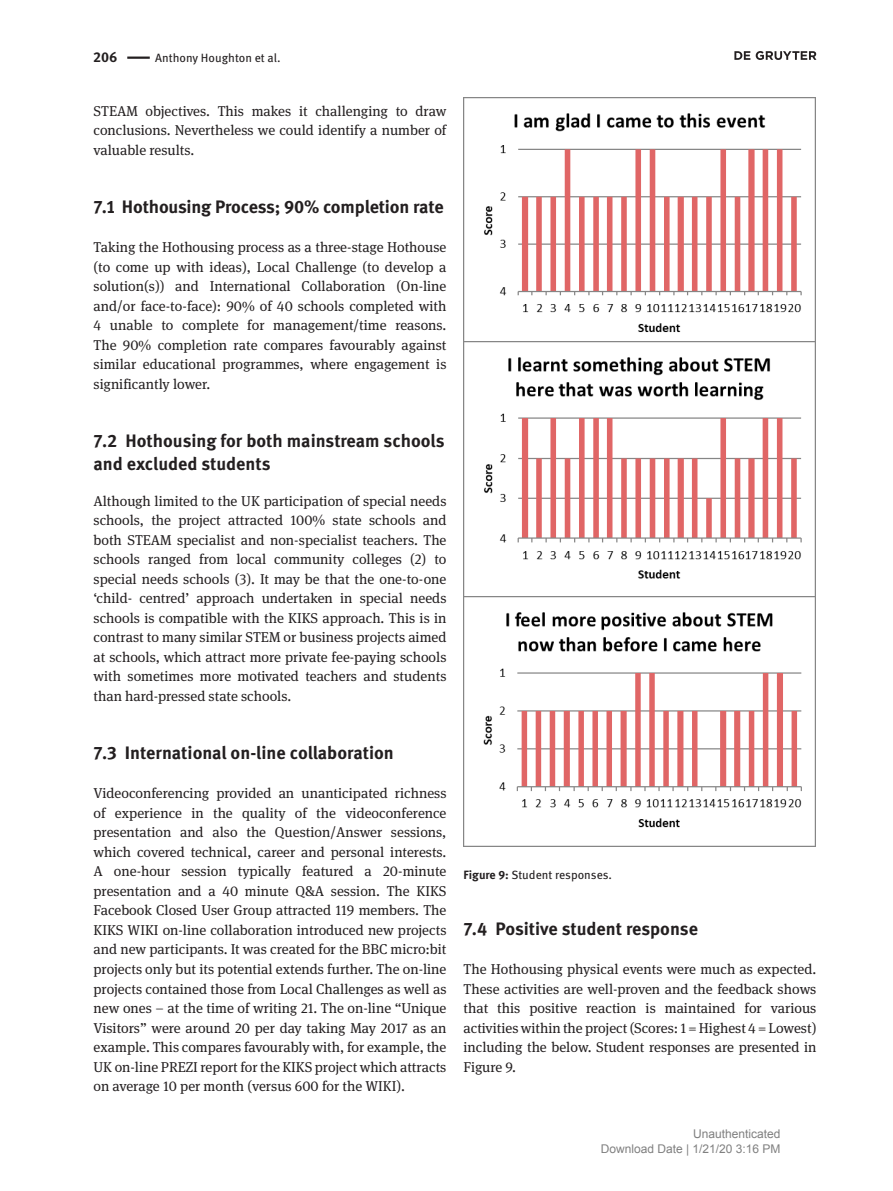
<style>
.page{position:relative;width:893px;height:1191px;background:#fff}
.page>*{position:absolute;margin:0;border:0;box-sizing:border-box;transform-origin:0 0}
.t1{font:700 18px/22.5px "DG Meta Science";letter-spacing:-.005em;color:#231f20}
.paragraph_without_in{font:14.25px/19.5px "DG Meta Serif Science";color:#231f20;text-align:justify}
.t2{font:700 14.25px "DG Meta Science";color:#231f20}
.caption_figure{font:12px "DG Meta Science";color:#231f20}
.t3{font:12px/15px "Arial";color:#808080;text-align:right}
.s1{font-weight:700}
</style>
<div class="page">
<svg style="left:734px;top:51px;width:82px;height:9px"></svg>
<hr style="left:127px;top:57px;width:23px;height:2px;background:#231f20">
<img style="left:463px;top:98px;width:353px;height:244px">
<img style="left:463px;top:342px;width:353px;height:254px">
<img style="left:463px;top:596px;width:353px;height:250px">
<p class="t2" style="left:93px;top:45px;width:26px">206</p>
<p class="caption_figure" style="left:155px;top:48px;width:127px">Anthony Houghton et al.</p>
<p class="paragraph_without_in" style="left:94px;top:101px;width:354px">STEAM objectives. This makes it challenging to draw conclusions. Nevertheless we could identify a number of valuable results.</p>
<p class="t1" style="left:94px;top:195px;width:352px">7.1 Hothousing Process; 90% completion rate</p>
<p class="paragraph_without_in" style="left:94px;top:237px;width:354px">Taking the Hothousing process as a three-stage Hothouse (to come up with ideas), Local Challenge (to develop a solution(s)) and International Collaboration (On-line and/or face-to-face): 90% of 40 schools completed with 4 unable to complete for management/time reasons.<br>The 90% completion rate compares favourably against similar educational programmes, where engagement is significantly lower.</p>
<p class="t1" style="left:94px;top:429px;width:352px">7.2 Hothousing for both mainstream schools and excluded students</p>
<p class="paragraph_without_in" style="left:94px;top:491px;width:354px">Although limited to the UK participation of special needs schools, the project attracted 100% state schools and both STEAM specialist and non-specialist teachers. The schools ranged from local community colleges (2) to special needs schools (3). It may be that the one-to-one ‘child- centred’ approach undertaken in special needs schools is compatible with the KIKS approach. This is in contrast to many similar STEM or business projects aimed at schools, which attract more private fee-paying schools with sometimes more motivated teachers and students than hard-pressed state schools.</p>
<p class="t1" style="left:94px;top:741px;width:302px">7.3 International on-line collaboration</p>
<p class="paragraph_without_in" style="left:94px;top:783px;width:354px">Videoconferencing provided an unanticipated richness of experience in the quality of the videoconference presentation and also the Question/Answer sessions, which covered technical, career and personal interests.<br>A one-hour session typically featured a 20-minute presentation and a 40 minute Q&amp;A session. The KIKS Facebook Closed User Group attracted 119 members. The KIKS WIKI on-line collaboration introduced new projects and new participants. It was created for the BBC micro:bit projects only but its potential extends further. The on-line projects contained those from Local Challenges as well as new ones – at the time of writing 21. The on-line “Unique Visitors” were around 20 per day taking May 2017 as an example. This compares favourably with, for example, the UK on-line PREZI report for the KIKS project which attracts on average 10 per month (versus 600 for the WIKI).</p>
<p class="caption_figure" style="left:463px;top:866px;width:150px"><span class="s1">Figure 9:</span> Student responses.</p>
<p class="t1" style="left:463px;top:917px;width:236px">7.4 Positive student response</p>
<p class="paragraph_without_in" style="left:463px;top:959px;width:354px">The Hothousing physical events were much as expected.<br>These activities are well-proven and the feedback shows that this positive reaction is maintained for various activities within the project (Scores: 1 = Highest 4 = Lowest) including the below. Student responses are presented in Figure 9.</p>
<p class="t3" style="left:601px;top:1127px;width:181px">Unauthenticated<br>Download Date | 1/21/20 3:16 PM</p>
</div>
